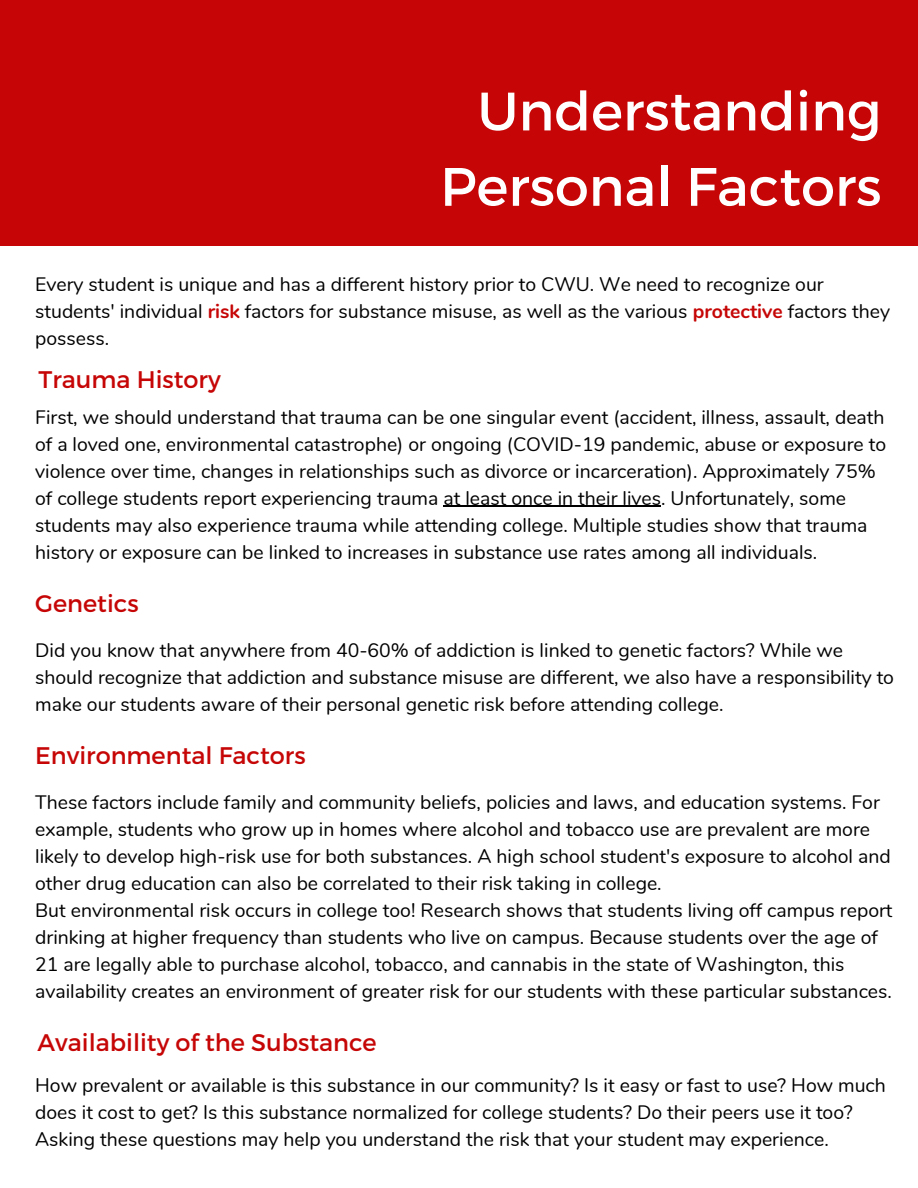
<style>
.page{position:relative;width:918px;height:1188px;background:#fff}
.page>*{position:absolute;margin:0;border:0;box-sizing:border-box;transform-origin:0 0}
.t1{font:54px/75.3px "Montserrat";color:#fff;text-align:right}
.t2{font:24px "Montserrat";color:#c60606}
.t3{font:19.5px/27px "Nunito";color:#000}
.s1{font-weight:700;color:#c60606}
</style>
<div class="page">
<div style="left:0;top:0;width:918px;height:245px;background:#c60606"></div>
<hr style="left:444px;top:506px;width:217px;height:1px;background:#000">
<h1 class="t1" style="left:440px;top:71px;width:443px">Understanding<br>Personal Factors</h1>
<p class="t3" style="left:35px;top:271px;width:856px">Every student is unique and has a different history prior to CWU. We need to recognize our students' individual <span class="s1">risk</span> factors for substance misuse, as well as the various <span class="s1">protective</span> factors they possess.</p>
<h2 class="t2" style="left:38px;top:364px;width:184px">Trauma History</h2>
<p class="t3" style="left:35px;top:404px;width:852px">First, we should understand that trauma can be one singular event (accident, illness, assault, death of a loved one, environmental catastrophe) or ongoing (COVID-19 pandemic, abuse or exposure to violence over time, changes in relationships such as divorce or incarceration). Approximately 75% of college students report experiencing trauma at least once in their lives. Unfortunately, some students may also experience trauma while attending college. Multiple studies show that trauma history or exposure can be linked to increases in substance use rates among all individuals.</p>
<h2 class="t2" style="left:35px;top:588px;width:105px">Genetics</h2>
<p class="t3" style="left:35px;top:637px;width:860px">Did you know that anywhere from 40-60% of addiction is linked to genetic factors? While we should recognize that addiction and substance misuse are different, we also have a responsibility to make our students aware of their personal genetic risk before attending college.</p>
<h2 class="t2" style="left:35px;top:740px;width:272px">Environmental Factors</h2>
<p class="t3" style="left:35px;top:789px;width:857px">These factors include family and community beliefs, policies and laws, and education systems. For example, students who grow up in homes where alcohol and tobacco use are prevalent are more likely to develop high-risk use for both substances. A high school student's exposure to alcohol and other drug education can also be correlated to their risk taking in college.</p>
<p class="t3" style="left:35px;top:897px;width:859px">But environmental risk occurs in college too! Research shows that students living off campus report drinking at higher frequency than students who live on campus. Because students over the age of 21 are legally able to purchase alcohol, tobacco, and cannabis in the state of Washington, this availability creates an environment of greater risk for our students with these particular substances.</p>
<h2 class="t2" style="left:38px;top:1027px;width:341px">Availability of the Substance</h2>
<p class="t3" style="left:35px;top:1072px;width:852px">How prevalent or available is this substance in our community? Is it easy or fast to use? How much does it cost to get? Is this substance normalized for college students? Do their peers use it too?<br>Asking these questions may help you understand the risk that your student may experience.</p>
</div>
